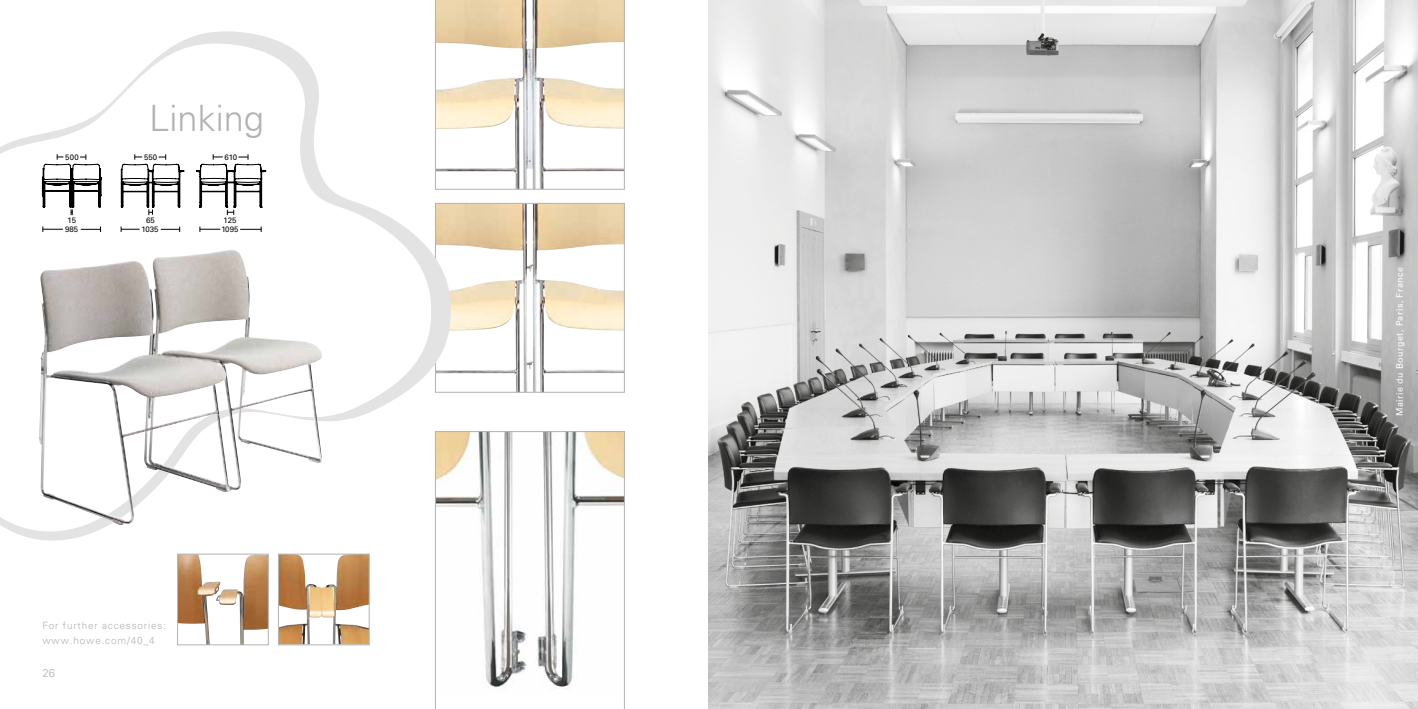
<style>
.page{position:relative;width:1418px;height:709px;background:#fff}
.page>*{position:absolute;margin:0;border:0;box-sizing:border-box;transform-origin:0 0}
.t1{font:300 36.25px "Univers";color:#b3b2b2}
.t2{font:300 11.25px "Univers";color:#b3b2b2}
.t3{font:300 10px/14.4px "Univers";letter-spacing:.08em;color:#b3b2b2}
.t4{font:8.88px "Univers";letter-spacing:.05em;color:#fff}
.t5{font:7.88px "Univers";color:#000}
</style>
<div class="page">
<svg style="left:435px;top:0;width:189px;height:189px"></svg>
<img style="left:453px;top:205px;width:169px;height:185px">
<div style="left:435px;top:203px;width:189px;height:189px;border:1px solid #b3b2b2"></div>
<svg style="left:435px;top:431px;width:189px;height:278px"></svg>
<img style="left:179px;top:556px;width:88px;height:87px">
<div style="left:177px;top:554px;width:92px;height:91px;border:1px solid #b3b2b2"></div>
<img style="left:280px;top:556px;width:87px;height:87px">
<div style="left:278px;top:554px;width:91px;height:91px;border:1px solid #b3b2b2"></div>
<svg style="left:47px;top:31px;width:406px;height:518px"></svg>
<svg style="left:0;top:43px;width:434px;height:497px"></svg>
<img style="left:38px;top:249px;width:286px;height:277px">
<svg style="left:81px;top:227px;width:20px;height:5px"></svg>
<svg style="left:43px;top:226px;width:20px;height:6px"></svg>
<svg style="left:161px;top:227px;width:19px;height:5px"></svg>
<svg style="left:121px;top:226px;width:19px;height:6px"></svg>
<svg style="left:240px;top:227px;width:22px;height:5px"></svg>
<svg style="left:200px;top:226px;width:20px;height:6px"></svg>
<svg style="left:196px;top:154px;width:69px;height:61px"></svg>
<svg style="left:121px;top:154px;width:62px;height:61px"></svg>
<svg style="left:42px;top:154px;width:59px;height:61px"></svg>
<hr style="left:1416px;top:0;width:1px;height:709px;background:#b2b2b2">
<svg style="left:1416px;top:305px;width:1px;height:107px"></svg>
<img style="left:709px;top:0;width:707px;height:709px">
<h1 class="t1" style="left:149px;top:96px;width:116px">Linking</h1>
<p class="t5" style="left:65px;top:152px;width:15px">500</p>
<p class="t5" style="left:144px;top:152px;width:15px">550</p>
<p class="t5" style="left:224px;top:152px;width:14px">610</p>
<p class="t5" style="left:67px;top:215px;width:10px">15</p>
<p class="t5" style="left:65px;top:224px;width:15px">985</p>
<p class="t5" style="left:146px;top:215px;width:10px">65</p>
<p class="t5" style="left:142px;top:224px;width:19px">1035</p>
<p class="t5" style="left:223px;top:215px;width:15px">125</p>
<p class="t5" style="left:221px;top:224px;width:19px">1095</p>
<p class="t3" style="left:42px;top:618px;width:125px">For further accessories: www.howe.com/40_4</p>
<p class="t2" style="left:43px;top:665px;width:14px">26</p>
<p class="t4" style="left:1394px;top:416px;width:151px;rotate:-90deg">Mairie du Bourget, Paris, France</p>
</div>
